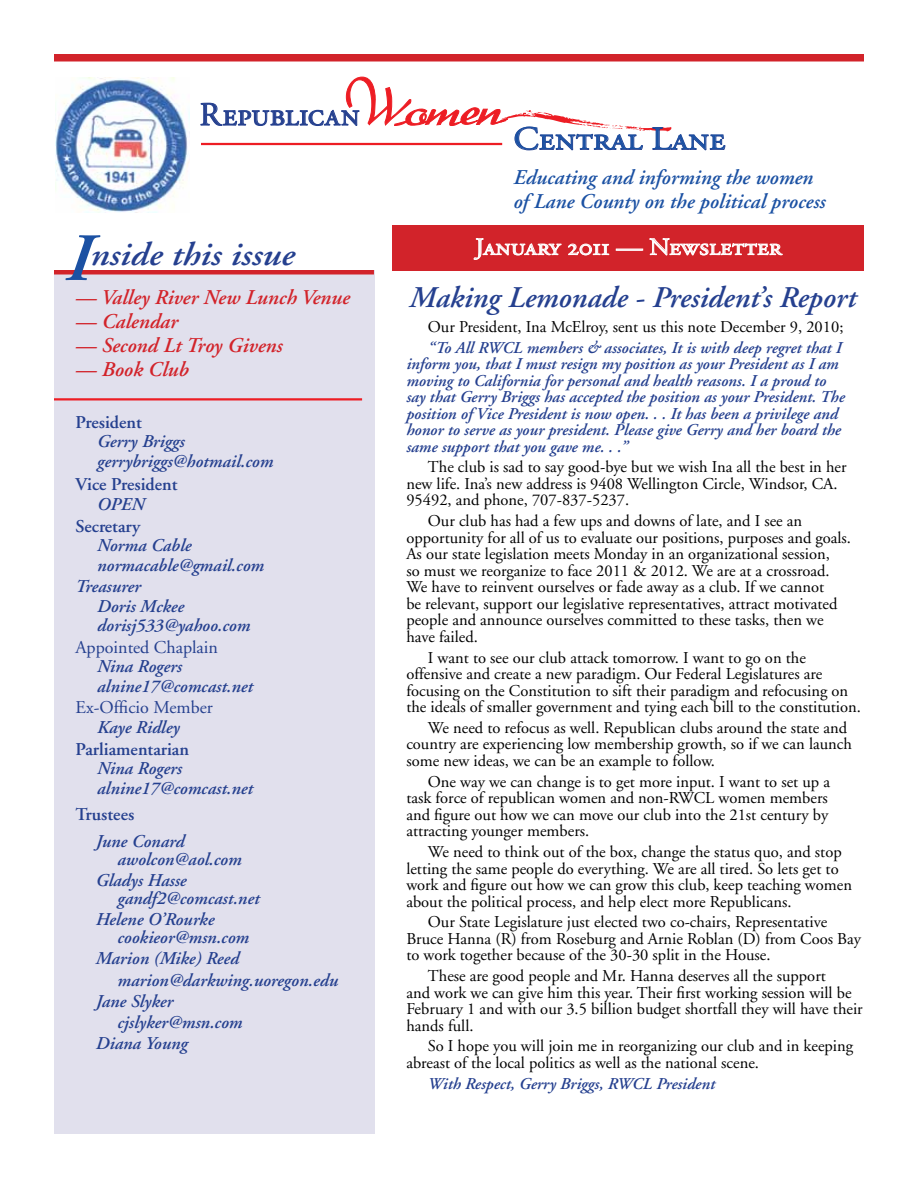
<style>
.page{position:relative;width:918px;height:1188px;background:#fff}
.page>*{position:absolute;margin:0;border:0;box-sizing:border-box;transform-origin:0 0}
.t1{font:italic 600 67.5px "Adobe Garamond";color:#1b51a3;scale:1.1 1}
.t2{font:italic 600 33px "Adobe Garamond";color:#25408f;scale:1.1 1}
.t3{font:33px "Adobe Garamond Regular SC";color:#1b51a3;scale:1.1 1}
.t4{font:33px "Adobe Garamond Regular SC";letter-spacing:.01em;color:#25408f}
.t5{font:italic 600 30px "Adobe Garamond";color:#25408f}
.t6{font:24px "Adobe Garamond Regular SC";color:#fff;scale:1.1 1}
.t7{font:italic 600 21px "Adobe Garamond";color:#d2232a}
.t8{font:italic 600 21px/24px "Adobe Garamond";color:#1b51a3}
.t9{font:italic 600 18px/19.5px "Adobe Garamond";color:#25408f}
.t10{font:600 18px "Adobe Garamond";color:#25408f}
.t11{font:18px "Adobe Garamond";color:#25408f}
.t12{font:16.5px/16.5px "Adobe Garamond";color:#000}
.t13{font:16.5px/16.5px "Adobe Garamond Semibold Italic Os F";color:#25408f}
</style>
<div class="page">
<div style="left:54px;top:270px;width:321px;height:864px;background:#e1e0ed"></div>
<hr style="left:54px;top:270px;width:320px;height:4px;background:#d2232a">
<hr style="left:54px;top:398px;width:308px;height:2px;background:#ed1d24">
<div style="left:393px;top:225px;width:471px;height:46px;background:#d2232a"></div>
<img style="left:56px;top:78px;width:133px;height:135px">
<div style="left:54px;top:54px;width:810px;height:8px;background:#d2232a"></div>
<svg style="left:473px;top:238px;width:89px;height:22px"></svg>
<svg style="left:568px;top:243px;width:41px;height:13px"></svg>
<div style="left:616px;top:249px;width:27px;height:2px;border:1px solid #fff"></div>
<svg style="left:650px;top:238px;width:133px;height:18px"></svg>
<svg style="left:200px;top:77px;width:526px;height:74px"></svg>
<hr style="left:201px;top:143px;width:301px;height:2px;background:#ed1d24">
<h2 class="t4" style="left:200px;top:97px;width:162px">Republican</h2>
<h1 class="t1" style="left:65px;top:221px;width:26px">I</h1>
<h2 class="t2" style="left:90px;top:236px;width:187px">nside this issue</h2>
<p class="t7" style="left:76px;top:286px;width:276px">— Valley River New Lunch Venue</p>
<p class="t7" style="left:76px;top:310px;width:104px">— Calendar</p>
<p class="t7" style="left:76px;top:334px;width:208px">— Second Lt Troy Givens</p>
<p class="t7" style="left:76px;top:358px;width:115px">— Book Club</p>
<p class="t10" style="left:76px;top:412px;width:68px">President</p>
<p class="t9" style="left:97px;top:432px;width:178px">Gerry Briggs gerrybriggs@hotmail.com</p>
<p class="t10" style="left:76px;top:475px;width:104px">Vice President</p>
<p class="t9" style="left:97px;top:495px;width:49px">OPEN</p>
<p class="t10" style="left:76px;top:516px;width:66px">Secretary</p>
<p class="t9" style="left:97px;top:536px;width:168px">Norma Cable normacable@gmail.com</p>
<p class="t9" style="left:97px;top:577px;width:155px;text-indent:-22px">Treasurer<br>Doris Mckee dorisj533@yahoo.com</p>
<p class="t11" style="left:76px;top:638px;width:144px">Appointed Chaplain</p>
<p class="t9" style="left:97px;top:657px;width:157px">Nina Rogers alnine17@comcast.net</p>
<p class="t11" style="left:76px;top:698px;width:139px">Ex-Officio Member</p>
<p class="t9" style="left:97px;top:718px;width:84px">Kaye Ridley</p>
<p class="t10" style="left:76px;top:739px;width:115px">Parliamentarian</p>
<p class="t9" style="left:97px;top:759px;width:157px">Nina Rogers alnine17@comcast.net</p>
<p class="t10" style="left:76px;top:804px;width:60px">Trustees</p>
<p class="t9" style="left:117px;top:832px;width:126px;line-height:18px;text-indent:-22px">June Conard awolcon@aol.com</p>
<p class="t9" style="left:117px;top:872px;width:144px;line-height:18px;text-indent:-22px">Gladys Hasse gandf2@comcast.net</p>
<p class="t9" style="left:117px;top:911px;width:133px;line-height:18px;text-indent:-22px">Helene O’Rourke cookieor@msn.com</p>
<p class="t9" style="left:96px;top:949px;width:145px">Marion (Mike) Reed</p>
<p class="t9" style="left:117px;top:971px;width:222px">marion@darkwing.uoregon.edu</p>
<p class="t9" style="left:96px;top:992px;width:79px">Jane Slyker</p>
<p class="t9" style="left:117px;top:1013px;width:127px">cjslyker@msn.com</p>
<p class="t9" style="left:96px;top:1034px;width:94px">Diana Young</p>
<h2 class="t3" style="left:513px;top:121px;width:194px">Central Lane</h2>
<p class="t8" style="left:513px;top:166px;width:314px">Educating and informing the women of Lane County on the political process</p>
<h3 class="t6" style="left:475px;top:234px;width:280px">January 2011 — Newsletter</h3>
<h3 class="t5" style="left:410px;top:281px;width:448px">Making Lemonade - President’s Report</h3>
<p class="t12" style="left:428px;top:319px;width:417px">Our President, Ina McElroy, sent us this note December 9, 2010;</p>
<p class="t13" style="left:406px;top:340px;width:440px;text-indent:22px">“To All RWCL members &amp; associates, It is with deep regret that I inform you, that I must resign my position as your President as I am moving to California for personal and health reasons. I a proud to say that Gerry Briggs has accepted the position as your President. The position of Vice President is now open. . . It has been a privilege and honor to serve as your president. Please give Gerry and her board the same support that you gave me. . .”</p>
<p class="t12" style="left:406px;top:459px;width:442px;text-indent:22px">The club is sad to say good-bye but we wish Ina all the best in her new life. Ina’s new address is 9408 Wellington Circle, Windsor, CA.<br>95492, and phone, 707-837-5237.</p>
<p class="t12" style="left:406px;top:513px;width:446px;text-indent:22px">Our club has had a few ups and downs of late, and I see an opportunity for all of us to evaluate our positions, purposes and goals.<br>As our state legislation meets Monday in an organizational session,<br>so must we reorganize to face 2011 &amp; 2012. We are at a crossroad.<br>We have to reinvent ourselves or fade away as a club. If we cannot<br>be relevant, support our legislative representatives, attract motivated people and announce ourselves committed to these tasks, then we have failed.</p>
<p class="t12" style="left:406px;top:649px;width:456px;text-indent:22px">I want to see our club attack tomorrow. I want to go on the offensive and create a new paradigm. Our Federal Legislatures are focusing on the Constitution to sift their paradigm and refocusing on the ideals of smaller government and tying each bill to the constitution.</p>
<p class="t12" style="left:406px;top:720px;width:447px;text-indent:22px">We need to refocus as well. Republican clubs around the state and country are experiencing low membership growth, so if we can launch some new ideas, we can be an example to follow.</p>
<p class="t12" style="left:406px;top:774px;width:425px;text-indent:22px">One way we can change is to get more input. I want to set up a task force of republican women and non-RWCL women members and figure out how we can move our club into the 21st century by attracting younger members.</p>
<p class="t12" style="left:406px;top:844px;width:447px;text-indent:22px">We need to think out of the box, change the status quo, and stop letting the same people do everything. We are all tired. So lets get to work and figure out how we can grow this club, keep teaching women about the political process, and help elect more Republicans.</p>
<p class="t12" style="left:406px;top:914px;width:456px;text-indent:22px">Our State Legislature just elected two co-chairs, Representative<br>Bruce Hanna (R) from Roseburg and Arnie Roblan (D) from Coos Bay to work together because of the 30-30 split in the House.</p>
<p class="t12" style="left:406px;top:968px;width:458px;text-indent:22px">These are good people and Mr. Hanna deserves all the support<br>and work we can give him this year. Their first working session will be February 1 and with our 3.5 billion budget shortfall they will have their hands full.</p>
<p class="t12" style="left:406px;top:1038px;width:448px;text-indent:22px">So I hope you will join me in reorganizing our club and in keeping abreast of the local politics as well as the national scene.</p>
<p class="t13" style="left:428px;top:1076px;width:289px">With Respect, Gerry Briggs, RWCL President</p>
</div>
